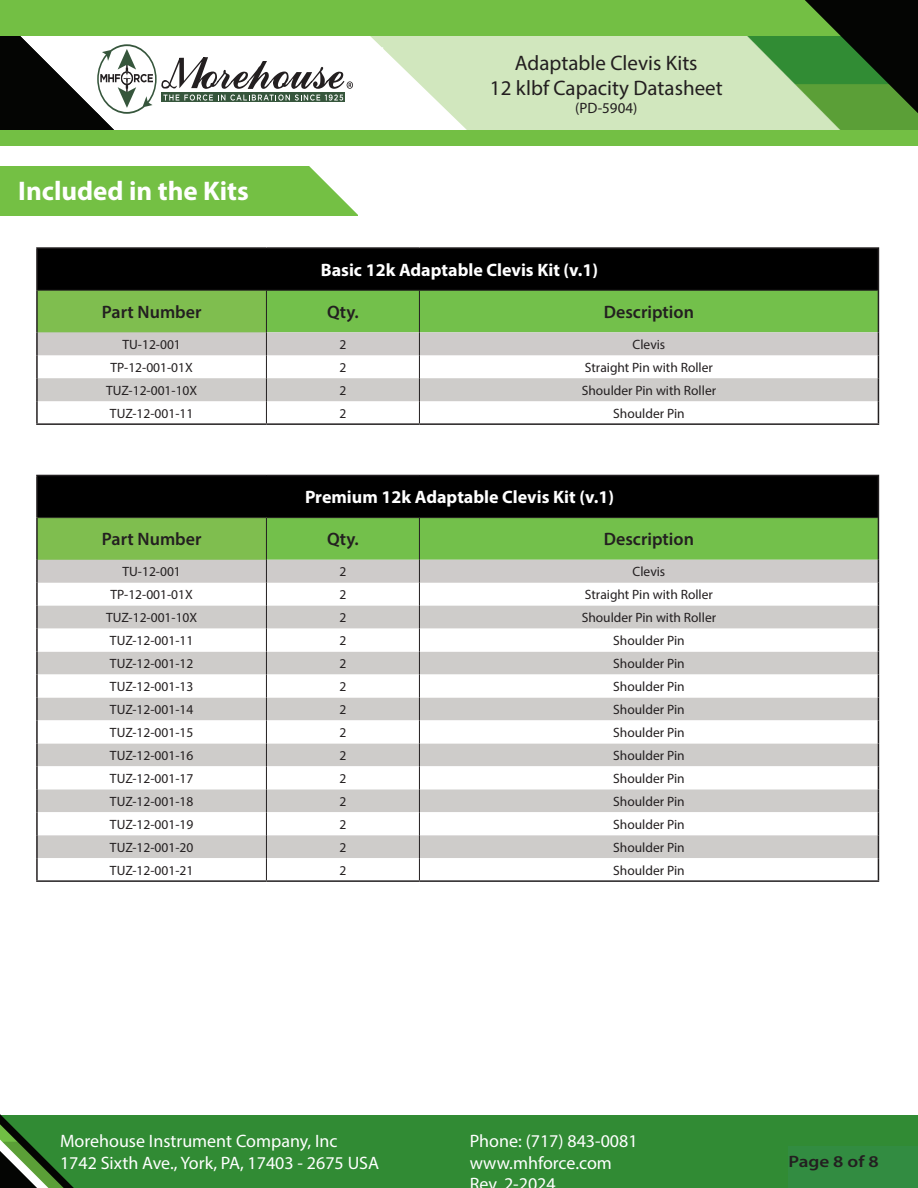
<style>
.page{position:relative;width:918px;height:1188px;background:#fff}
.page>*{position:absolute;margin:0;border:0;box-sizing:border-box;transform-origin:0 0}
.t1{font:700 27px "Myriad Pro";color:#fff}
.t2{font:21px "Myriad Pro";color:#231f20}
.t3{font:18px "Myriad Pro";color:#fff}
.t4{font:700 18px "Myriad Pro";color:#fff}
.t5{font:600 18px "Myriad Pro";color:#231f20}
.t6{font:600 16.5px "Myriad Pro";color:#231f20;scale:1.16 1}
.t7{font:15px "Myriad Pro";color:#231f20}
.t8{font:13.5px "Myriad Pro";color:#231f20}
</style>
<div class="page">
<div style="left:0;top:1115px;width:918px;height:73px;background:#318b34"></div>
<svg style="left:0;top:1114px;width:74px;height:74px"></svg>
<img style="left:475px;top:36px;width:443px;height:94px">
<img style="left:370px;top:36px;width:93px;height:90px">
<div style="left:0;top:0;width:805px;height:36px;background:#73bf44"></div>
<svg style="left:805px;top:0;width:113px;height:113px;background:#284f1e"></svg>
<div style="left:0;top:130px;width:918px;height:16px;background:#73bf44"></div>
<div style="left:788px;top:1146px;width:130px;height:42px;background:#328c41"></div>
<div style="left:37px;top:248px;width:841px;height:42px;background:#000"></div>
<hr style="left:36px;top:247px;width:230px;height:2px;background:#231f20">
<hr style="left:36px;top:249px;width:2px;height:41px;background:#231f20">
<hr style="left:266px;top:247px;width:153px;height:2px;background:#231f20">
<hr style="left:419px;top:247px;width:460px;height:2px;background:#231f20">
<hr style="left:878px;top:249px;width:1px;height:41px;background:#231f20">
<hr style="left:36px;top:290px;width:2px;height:42px;background:#231f20">
<hr style="left:36px;top:332px;width:2px;height:23px;background:#231f20">
<hr style="left:36px;top:355px;width:2px;height:23px;background:#231f20">
<hr style="left:36px;top:378px;width:2px;height:23px;background:#231f20">
<hr style="left:36px;top:401px;width:2px;height:22px;background:#231f20">
<hr style="left:36px;top:423px;width:230px;height:2px;background:#231f20">
<hr style="left:266px;top:423px;width:153px;height:2px;background:#231f20">
<hr style="left:419px;top:423px;width:460px;height:2px;background:#231f20">
<svg style="left:37px;top:290px;width:842px;height:133px"></svg>
<div style="left:0;top:166px;width:357px;height:50px;background:#74c044"></div>
<svg style="left:309px;top:166px;width:49px;height:50px"></svg>
<div style="left:37px;top:475px;width:841px;height:43px;background:#000"></div>
<hr style="left:36px;top:475px;width:230px;height:1px;background:#231f20">
<hr style="left:36px;top:476px;width:2px;height:42px;background:#231f20">
<hr style="left:266px;top:475px;width:153px;height:1px;background:#231f20">
<hr style="left:419px;top:475px;width:460px;height:1px;background:#231f20">
<hr style="left:878px;top:476px;width:1px;height:42px;background:#231f20">
<hr style="left:36px;top:518px;width:2px;height:42px;background:#231f20">
<hr style="left:36px;top:560px;width:2px;height:23px;background:#231f20">
<hr style="left:36px;top:583px;width:2px;height:23px;background:#231f20">
<hr style="left:36px;top:606px;width:2px;height:23px;background:#231f20">
<hr style="left:36px;top:629px;width:2px;height:23px;background:#231f20">
<hr style="left:36px;top:652px;width:2px;height:23px;background:#231f20">
<hr style="left:36px;top:675px;width:2px;height:22px;background:#231f20">
<hr style="left:36px;top:697px;width:2px;height:23px;background:#231f20">
<hr style="left:36px;top:720px;width:2px;height:23px;background:#231f20">
<hr style="left:36px;top:743px;width:2px;height:23px;background:#231f20">
<hr style="left:36px;top:766px;width:2px;height:23px;background:#231f20">
<hr style="left:36px;top:789px;width:2px;height:23px;background:#231f20">
<hr style="left:36px;top:812px;width:2px;height:23px;background:#231f20">
<hr style="left:36px;top:835px;width:2px;height:23px;background:#231f20">
<hr style="left:36px;top:858px;width:2px;height:22px;background:#231f20">
<hr style="left:38px;top:517px;width:228px;height:1px;background:#231f20">
<hr style="left:266px;top:517px;width:153px;height:1px;background:#231f20">
<hr style="left:419px;top:517px;width:459px;height:1px;background:#231f20">
<hr style="left:36px;top:880px;width:230px;height:2px;background:#231f20">
<hr style="left:266px;top:880px;width:153px;height:2px;background:#231f20">
<hr style="left:419px;top:880px;width:460px;height:2px;background:#231f20">
<svg style="left:37px;top:518px;width:842px;height:362px"></svg>
<svg style="left:0;top:16px;width:353px;height:129px"></svg>
<p class="t1" style="left:18px;top:173px;width:232px">Included in the Kits</p>
<p class="t2" style="left:515px;top:50px;width:184px">Adaptable Clevis Kits</p>
<p class="t2" style="left:490px;top:75px;width:234px">12 klbf Capacity Datasheet</p>
<p class="t7" style="left:575px;top:99px;width:64px">(PD-5904)</p>
<p class="t4" style="left:321px;top:258px;width:279px">Basic 12k Adaptable Clevis Kit (v.1)</p>
<p class="t5" style="left:102px;top:301px;width:101px">Part Number</p>
<p class="t5" style="left:327px;top:301px;width:33px">Qty.</p>
<p class="t5" style="left:604px;top:301px;width:92px">Description</p>
<p class="t8" style="left:123px;top:336px;width:60px">TU-12-001</p>
<p class="t8" style="left:339px;top:336px;width:8px">2</p>
<p class="t8" style="left:633px;top:336px;width:34px">Clevis</p>
<p class="t8" style="left:111px;top:359px;width:84px">TP-12-001-01X</p>
<p class="t8" style="left:339px;top:359px;width:8px">2</p>
<p class="t8" style="left:585px;top:359px;width:130px">Straight Pin with Roller</p>
<p class="t8" style="left:106px;top:382px;width:93px">TUZ-12-001-10X</p>
<p class="t8" style="left:339px;top:382px;width:8px">2</p>
<p class="t8" style="left:582px;top:382px;width:136px">Shoulder Pin with Roller</p>
<p class="t8" style="left:110px;top:405px;width:85px">TUZ-12-001-11</p>
<p class="t8" style="left:339px;top:405px;width:8px">2</p>
<p class="t8" style="left:613px;top:405px;width:73px">Shoulder Pin</p>
<p class="t4" style="left:305px;top:485px;width:310px">Premium 12k Adaptable Clevis Kit (v.1)</p>
<p class="t5" style="left:102px;top:528px;width:101px">Part Number</p>
<p class="t5" style="left:327px;top:528px;width:33px">Qty.</p>
<p class="t5" style="left:604px;top:528px;width:92px">Description</p>
<p class="t8" style="left:123px;top:563px;width:60px">TU-12-001</p>
<p class="t8" style="left:339px;top:563px;width:8px">2</p>
<p class="t8" style="left:633px;top:563px;width:34px">Clevis</p>
<p class="t8" style="left:111px;top:586px;width:84px">TP-12-001-01X</p>
<p class="t8" style="left:339px;top:586px;width:8px">2</p>
<p class="t8" style="left:585px;top:586px;width:130px">Straight Pin with Roller</p>
<p class="t8" style="left:106px;top:609px;width:93px">TUZ-12-001-10X</p>
<p class="t8" style="left:339px;top:609px;width:8px">2</p>
<p class="t8" style="left:582px;top:609px;width:136px">Shoulder Pin with Roller</p>
<p class="t8" style="left:110px;top:632px;width:85px">TUZ-12-001-11</p>
<p class="t8" style="left:339px;top:632px;width:8px">2</p>
<p class="t8" style="left:613px;top:632px;width:73px">Shoulder Pin</p>
<p class="t8" style="left:110px;top:655px;width:85px">TUZ-12-001-12</p>
<p class="t8" style="left:339px;top:655px;width:8px">2</p>
<p class="t8" style="left:613px;top:655px;width:73px">Shoulder Pin</p>
<p class="t8" style="left:110px;top:678px;width:85px">TUZ-12-001-13</p>
<p class="t8" style="left:339px;top:678px;width:8px">2</p>
<p class="t8" style="left:613px;top:678px;width:73px">Shoulder Pin</p>
<p class="t8" style="left:110px;top:701px;width:85px">TUZ-12-001-14</p>
<p class="t8" style="left:339px;top:701px;width:8px">2</p>
<p class="t8" style="left:613px;top:701px;width:73px">Shoulder Pin</p>
<p class="t8" style="left:110px;top:724px;width:85px">TUZ-12-001-15</p>
<p class="t8" style="left:339px;top:724px;width:8px">2</p>
<p class="t8" style="left:613px;top:724px;width:73px">Shoulder Pin</p>
<p class="t8" style="left:110px;top:747px;width:85px">TUZ-12-001-16</p>
<p class="t8" style="left:339px;top:747px;width:8px">2</p>
<p class="t8" style="left:613px;top:747px;width:73px">Shoulder Pin</p>
<p class="t8" style="left:110px;top:770px;width:85px">TUZ-12-001-17</p>
<p class="t8" style="left:339px;top:770px;width:8px">2</p>
<p class="t8" style="left:613px;top:770px;width:73px">Shoulder Pin</p>
<p class="t8" style="left:110px;top:793px;width:85px">TUZ-12-001-18</p>
<p class="t8" style="left:339px;top:793px;width:8px">2</p>
<p class="t8" style="left:613px;top:793px;width:73px">Shoulder Pin</p>
<p class="t8" style="left:110px;top:816px;width:85px">TUZ-12-001-19</p>
<p class="t8" style="left:339px;top:816px;width:8px">2</p>
<p class="t8" style="left:613px;top:816px;width:73px">Shoulder Pin</p>
<p class="t8" style="left:110px;top:839px;width:85px">TUZ-12-001-20</p>
<p class="t8" style="left:339px;top:839px;width:8px">2</p>
<p class="t8" style="left:613px;top:839px;width:73px">Shoulder Pin</p>
<p class="t8" style="left:110px;top:862px;width:85px">TUZ-12-001-21</p>
<p class="t8" style="left:339px;top:862px;width:8px">2</p>
<p class="t8" style="left:613px;top:862px;width:73px">Shoulder Pin</p>
<p class="t3" style="left:60px;top:1130px;width:279px">Morehouse Instrument Company, Inc</p>
<p class="t3" style="left:60px;top:1151px;width:321px">1742 Sixth Ave., York, PA, 17403 - 2675 USA</p>
<p class="t3" style="left:470px;top:1130px;width:169px">Phone: (717) 843-0081</p>
<p class="t3" style="left:470px;top:1151px;width:144px">www.mhforce.com</p>
<p class="t3" style="left:470px;top:1173px;width:87px">Rev 2-2024</p>
<p class="t6" style="left:788px;top:1151px;width:79px">Page 8 of 8</p>
</div>
